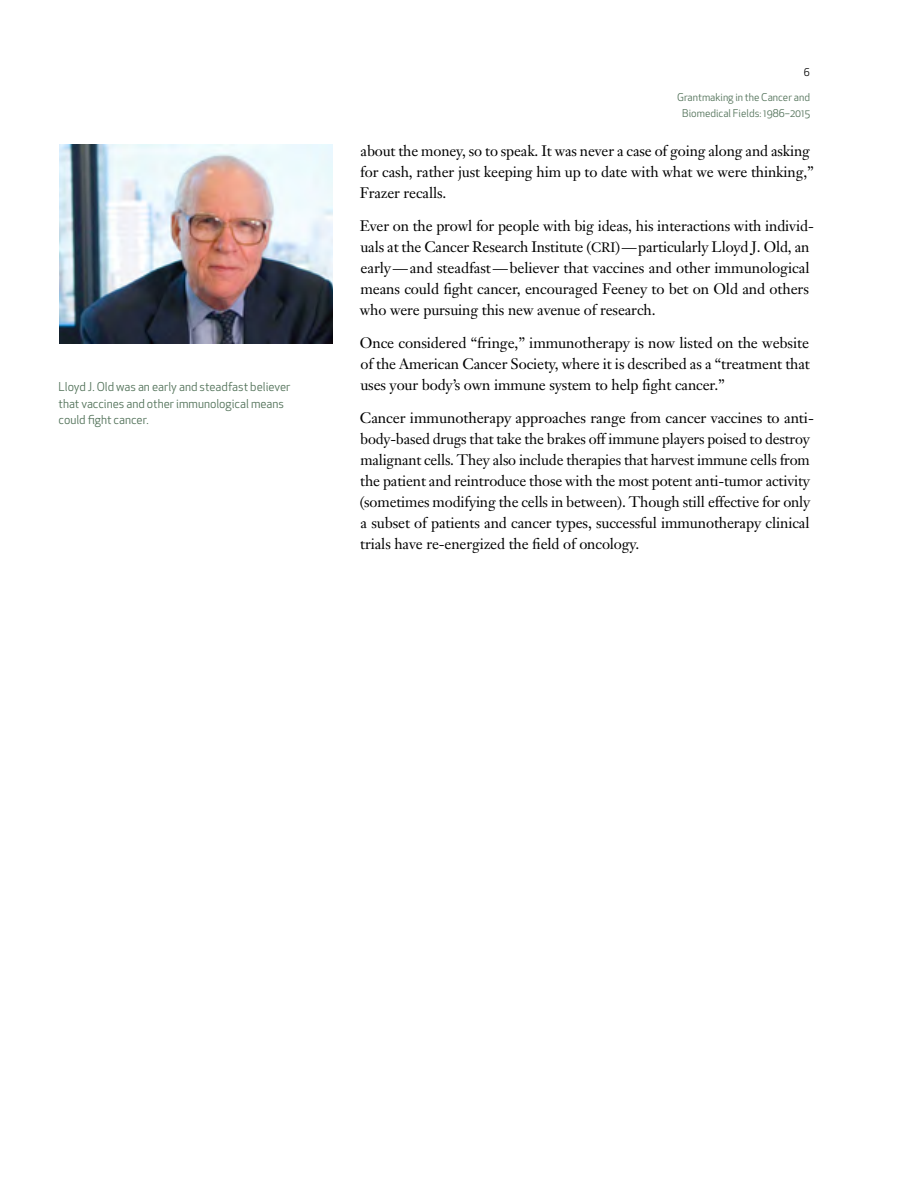
<style>
.page{position:relative;width:918px;height:1188px;background:#fff}
.page>*{position:absolute;margin:0;border:0;box-sizing:border-box;transform-origin:0 0}
.t1{font:15px/21px "Janson Text";letter-spacing:-.01em;color:#000}
.t2{font:12px/16.5px "Apex New";color:#517158}
.t3{font:10.5px/16.5px "Apex New";color:#517158;text-align:center}
.t4{font:10.5px "Apex New";color:#000}
.s1{font-size:13.5px}
</style>
<div class="page">
<img style="left:60px;top:144px;width:273px;height:199px">
<p class="t2" style="left:58px;top:379px;width:234px">Lloyd J. Old was an early and steadfast believer that vaccines and other immunological means could fight cancer.</p>
<p class="t4" style="left:804px;top:66px;width:8px">6</p>
<p class="t3" style="left:677px;top:88px;width:134px">Grantmaking in the Cancer and<br>Biomedical Fields: 1986–2015</p>
<p class="t1" style="left:360px;top:140px;width:456px">about the money, so to speak. It was never a case of going along and asking for cash, rather just keeping him up to date with what we were thinking,”<br>Frazer recalls.</p>
<p class="t1" style="left:360px;top:215px;width:456px">Ever on the prowl for people with big ideas, his interactions with individ&shy;uals at the Cancer Research Institute (<span class="s1">CRI</span>)—particularly Lloyd J. Old, an early—and steadfast—believer that vaccines and other immunological means could fight cancer, encouraged Feeney to bet on Old and others who were pursuing this new avenue of research.</p>
<p class="t1" style="left:360px;top:332px;width:451px;text-align:justify">Once considered “fringe,” immunotherapy is now listed on the website of the American Cancer Society, where it is described as a “treatment that uses your body’s own immune system to help fight cancer.”</p>
<p class="t1" style="left:360px;top:407px;width:456px">Cancer immunotherapy approaches range from cancer vaccines to anti&shy;body-based drugs that take the brakes off immune players poised to destroy malignant cells. They also include therapies that harvest immune cells from the patient and reintroduce those with the most potent anti-tumor activity (sometimes modifying the cells in between). Though still effective for only a subset of patients and cancer types, successful immunotherapy clinical trials have re-energized the field of oncology.</p>
</div>
